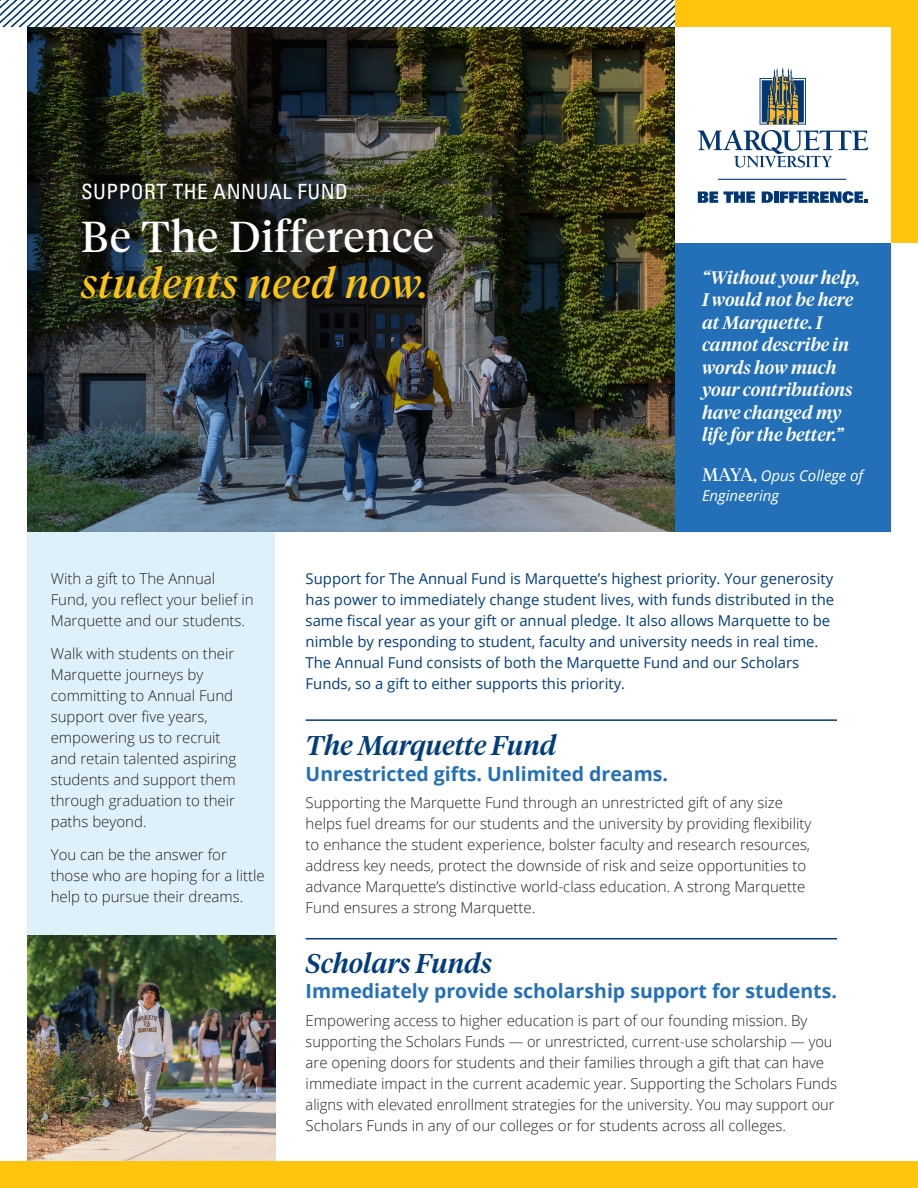
<style>
.page{position:relative;width:918px;height:1188px;background:#fff}
.page>*{position:absolute;margin:0;border:0;box-sizing:border-box;transform-origin:0 0}
.t1{font:43.2px "Tiempos Headline";letter-spacing:.025em;color:#fff}
.t2{font:italic 41.25px "Tiempos Headline";letter-spacing:.025em;color:#fec40e}
.t3{font:italic 500 27px "Tiempos Headline";color:#013d7d}
.t4{font:condensed 21px "Univers LT Std";letter-spacing:.025em;color:#fff}
.t5{font:700 19.5px "Open Sans";color:#2370b9}
.Default{font:italic 500 18px/22.5px "Tiempos Headline";color:#fff}
.t6{font:300 15px/21px "Open Sans";color:#231f20}
.t7{font:15px/21px "Open Sans";color:#013d7d}
.Default-2{font:italic 15px/19.5px "Open Sans";color:#fff}
.s1{font-family:"Tiempos Headline";font-style:normal;font-size:18px}
</style>
<div class="page">
<div style="left:28px;top:532px;width:247px;height:618px;background:#def1fb"></div>
<img style="left:27px;top:27px;width:648px;height:504px">
<svg style="left:0;top:0;width:675px;height:27px"></svg>
<div style="left:675px;top:0;width:243px;height:242px;background:#fec40e"></div>
<div style="left:675px;top:27px;width:216px;height:216px;background:#fff"></div>
<div style="left:0;top:1161px;width:918px;height:27px;background:#fec40e"></div>
<div style="left:675px;top:243px;width:216px;height:288px;background:#2370b9"></div>
<hr style="left:306px;top:719px;width:531px;height:2px;background:#013d7d">
<img style="left:27px;top:935px;width:248px;height:226px">
<hr style="left:306px;top:938px;width:531px;height:1px;background:#013d7d">
<svg style="left:698px;top:191px;width:57px;height:12px"></svg>
<svg style="left:762px;top:191px;width:11px;height:12px"></svg>
<hr style="left:774px;top:191px;width:4px;height:12px;background:#013775">
<svg style="left:780px;top:191px;width:88px;height:12px"></svg>
<hr style="left:718px;top:179px;width:128px;height:1px;background:#013775">
<svg style="left:698px;top:67px;width:170px;height:101px"></svg>
<p class="t4" style="left:81px;top:178px;width:269px">SUPPORT THE ANNUAL FUND</p>
<p class="t1" style="left:81px;top:207px;width:354px">Be The Difference</p>
<p class="t2" style="left:81px;top:256px;width:349px">students need now.</p>
<p class="Default" style="left:702px;top:265px;width:159px">“Without your help,<br>I would not be here at Marquette. I cannot describe in words how much your contributions have changed my life for the better.”</p>
<p class="Default-2" style="left:702px;top:466px;width:163px"><span class="s1">MAYA,</span> Opus College of<br>Engineering</p>
<p class="t6" style="left:51px;top:568px;width:205px">With a gift to The Annual<br>Fund, you reflect your belief in<br>Marquette and our students.</p>
<p class="t6" style="left:51px;top:643px;width:187px">Walk with students on their<br>Marquette journeys by committing to Annual Fund support over five years, empowering us to recruit and retain talented aspiring students and support them through graduation to their paths beyond.</p>
<p class="t6" style="left:51px;top:844px;width:215px">You can be the answer for those who are hoping for a little help to pursue their dreams.</p>
<p class="t7" style="left:306px;top:568px;width:530px">Support for The Annual Fund is Marquette’s highest priority. Your generosity has power to immediately change student lives, with funds distributed in the same fiscal year as your gift or annual pledge. It also allows Marquette to be nimble by responding to student, faculty and university needs in real time.<br>The Annual Fund consists of both the Marquette Fund and our Scholars Funds, so a gift to either supports this priority.</p>
<p class="t3" style="left:306px;top:727px;width:252px">The Marquette Fund</p>
<p class="t5" style="left:306px;top:760px;width:364px">Unrestricted gifts. Unlimited dreams.</p>
<p class="t6" style="left:306px;top:792px;width:507px">Supporting the Marquette Fund through an unrestricted gift of any size helps fuel dreams for our students and the university by providing flexibility to enhance the student experience, bolster faculty and research resources, address key needs, protect the downside of risk and seize opportunities to advance Marquette’s distinctive world-class education. A strong Marquette Fund ensures a strong Marquette.</p>
<p class="t3" style="left:306px;top:944px;width:188px">Scholars Funds</p>
<p class="t5" style="left:306px;top:977px;width:533px">Immediately provide scholarship support for students.</p>
<p class="t6" style="left:306px;top:1009px;width:533px">Empowering access to higher education is part of our founding mission. By supporting the Scholars Funds — or unrestricted, current-use scholarship — you are opening doors for students and their families through a gift that can have immediate impact in the current academic year. Supporting the Scholars Funds aligns with elevated enrollment strategies for the university. You may support our Scholars Funds in any of our colleges or for students across all colleges.</p>
</div>
